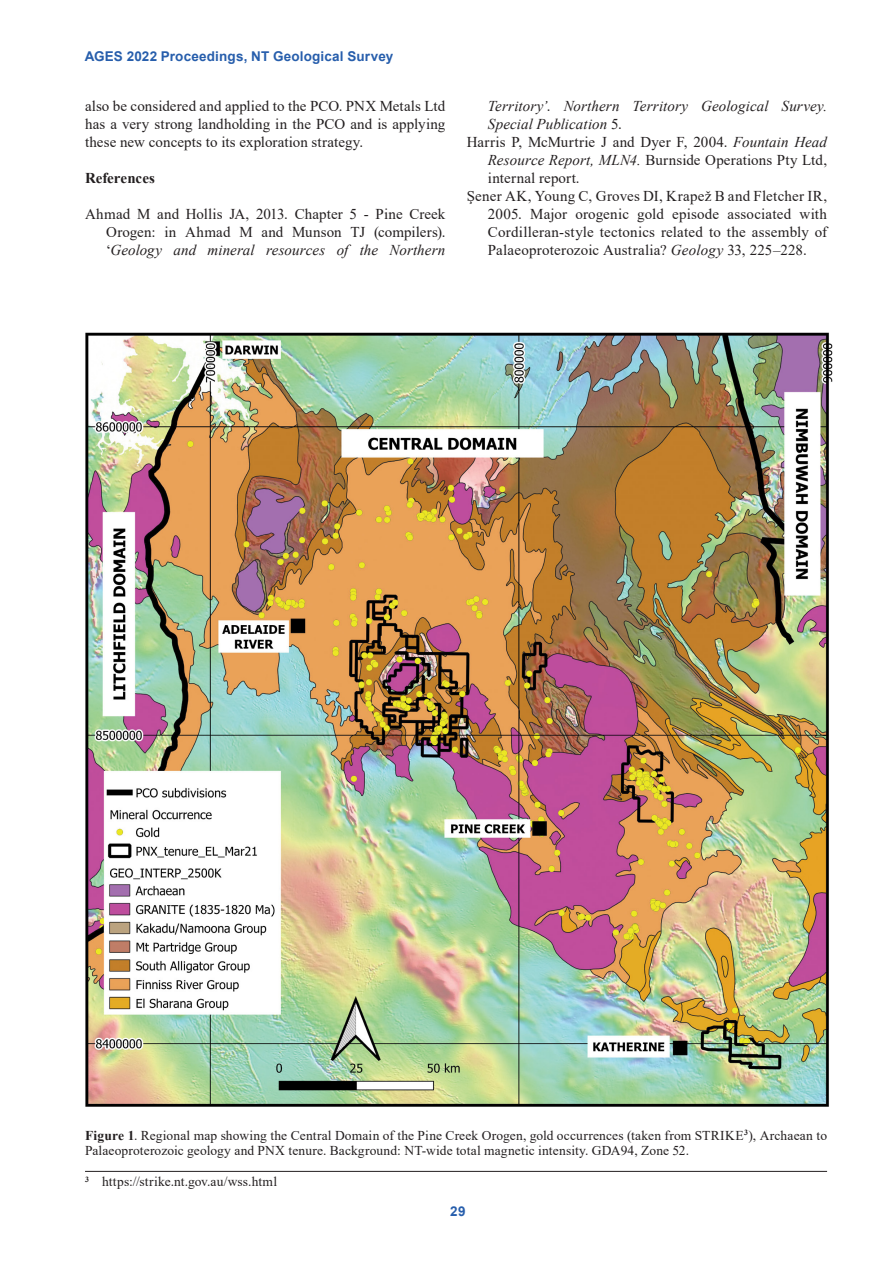
<style>
.page{position:relative;width:893px;height:1263px;background:#fff}
.page>*{position:absolute;margin:0;border:0;box-sizing:border-box;transform-origin:0 0}
.AGES_____References{font:15px/18px "Times New Roman";letter-spacing:.01em;color:#231f20;text-align:justify}
.AGES_____Body_text{font:15px/18px "Times New Roman";letter-spacing:.005em;color:#231f20;text-align:justify}
.AGES_____References-2{font:italic 15px/18px "Times New Roman";letter-spacing:.005em;color:#231f20}
.AGES_____Heading_Lev{font:700 15px "Times New Roman";color:#231f20}
.AGES_____Figure_Capt{font:13.5px/15px "Times New Roman";letter-spacing:.01em;color:#231f20}
.t1{font:700 13.5px "Arial";letter-spacing:.01em;color:#275eac}
.AGES_____Footnotes{font:13.5px "Times New Roman";letter-spacing:.01em;color:#231f20}
.s1{font-style:italic}
.s2{font-style:normal}
.s3{font-weight:700}
</style>
<div class="page">
<img style="left:85px;top:332px;width:747px;height:775px">
<hr style="left:85px;top:1171px;width:742px;height:1px;background:#231f20">
<p class="t1" style="left:85px;top:46px;width:310px">AGES 2022 Proceedings, NT Geological Survey</p>
<p class="AGES_____Body_text" style="left:85px;top:96px;width:362px">also be considered and applied to the PCO. PNX Metals Ltd has a very strong landholding in the PCO and is applying these new concepts to its exploration strategy.</p>
<p class="AGES_____Heading_Lev" style="left:85px;top:167px;width:71px">References</p>
<p class="AGES_____References" style="left:106px;top:204px;width:341px;text-indent:-21px">Ahmad M and Hollis JA, 2013. Chapter 5 - Pine Creek Orogen: in Ahmad M and Munson TJ (compilers). ‘<span class="s1">Geology and mineral resources of the Northern</span></p>
<p class="AGES_____References-2" style="left:488px;top:96px;width:341px">Territory’<span class="s2">.</span> Northern Territory Geological Survey.<br>Special Publication <span class="s2">5.</span></p>
<p class="AGES_____References" style="left:488px;top:132px;width:341px;text-indent:-21px">Harris P, McMurtrie J and Dyer F, 2004. <span class="s1">Fountain Head Resource Report, MLN4.</span> Burnside Operations Pty Ltd, internal report.</p>
<p class="AGES_____References" style="left:488px;top:186px;width:341px;text-indent:-21px">Şener AK, Young C, Groves DI, Krapež B and Fletcher IR, 2005. Major orogenic gold episode associated with Cordilleran-style tectonics related to the assembly of Palaeoproterozoic Australia? <span class="s1">Geology</span> 33, 225–228.</p>
<p class="AGES_____Figure_Capt" style="left:85px;top:1127px;width:743px"><span class="s3">Figure 1</span>. Regional map showing the Central Domain of the Pine Creek Orogen, gold occurrences (taken from STRIKE<sup>3</sup> ), Archaean to<br>Palaeoproterozoic geology and PNX tenure. Background: NT-wide total magnetic intensity. GDA94, Zone 52.</p>
<p class="AGES_____Footnotes" style="left:85px;top:1172px;width:194px"><sup>3</sup> https://strike.nt.gov.au/wss.html</p>
<p class="t1" style="left:450px;top:1202px;width:17px">29</p>
</div>
